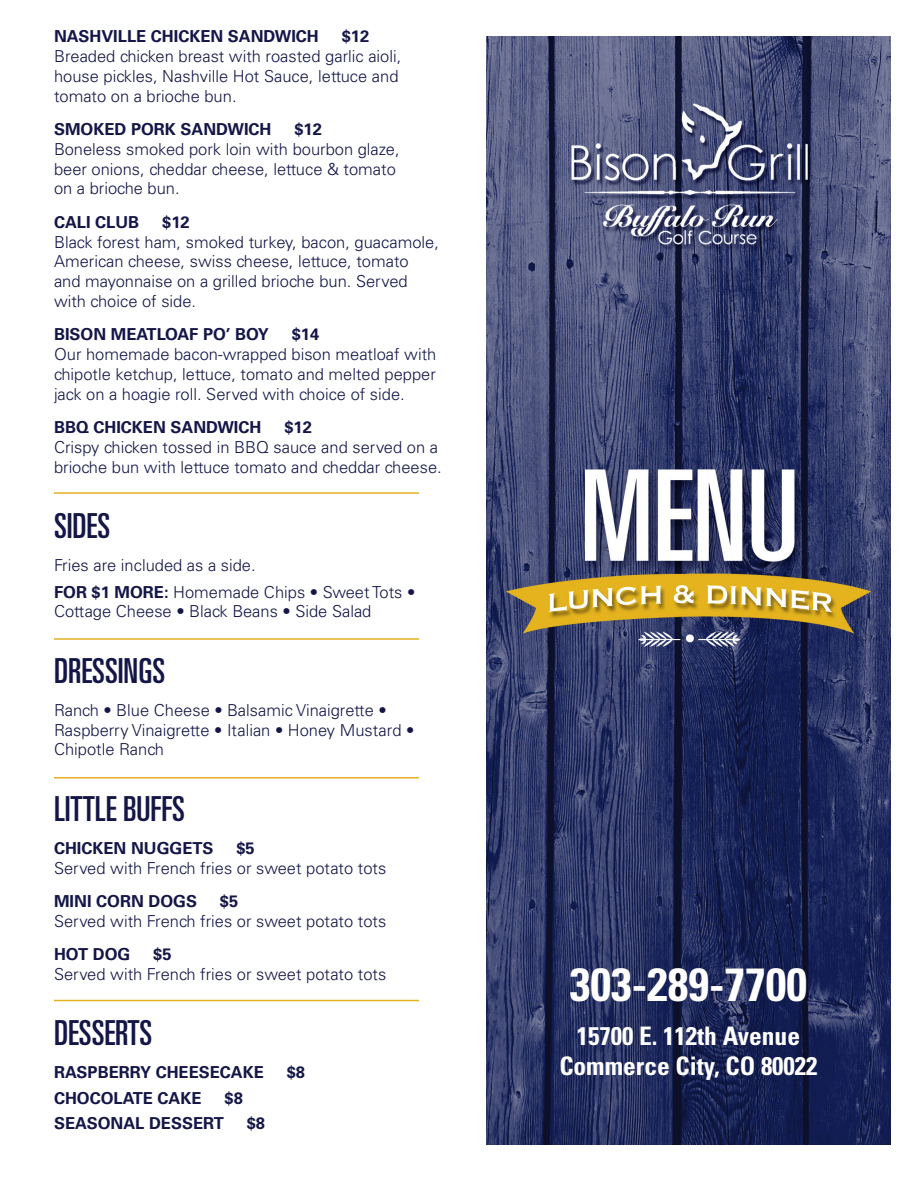
<style>
.page{position:relative;width:918px;height:1188px;background:#fff}
.page>*{position:absolute;margin:0;border:0;box-sizing:border-box;transform-origin:0 0}
.t1{font:700 condensed 46.5px "Univers";color:#fff}
.t2{font:ultra-condensed 34.5px "Univers";color:#141648}
.t3{font:700 condensed 25.5px "Univers";color:#fff}
.t4{font:300 16.5px/19.8px "Univers";color:#141648}
.t5{font:700 16.5px "Univers";color:#141648}
.s1{font-weight:700}
</style>
<div class="page">
<img style="left:486px;top:37px;width:405px;height:1108px">
<hr style="left:54px;top:492px;width:365px;height:2px;background:#e2b223">
<hr style="left:54px;top:638px;width:365px;height:2px;background:#e2b223">
<hr style="left:54px;top:777px;width:365px;height:1px;background:#e2b223">
<hr style="left:54px;top:1000px;width:365px;height:1px;background:#e2b223">
<p class="t5" style="left:54px;top:27px;width:266px">NASHVILLE CHICKEN SANDWICH</p>
<p class="t5" style="left:342px;top:27px;width:29px">$12</p>
<p class="t4" style="left:54px;top:46px;width:349px">Breaded chicken breast with roasted garlic aioli, house pickles, Nashville Hot Sauce, lettuce and</p>
<p class="t4" style="left:54px;top:86px;width:184px">tomato on a brioche bun.</p>
<p class="t5" style="left:54px;top:120px;width:219px">SMOKED PORK SANDWICH</p>
<p class="t5" style="left:294px;top:120px;width:29px">$12</p>
<p class="t4" style="left:54px;top:139px;width:347px">Boneless smoked pork loin with bourbon glaze,</p>
<p class="t4" style="left:54px;top:159px;width:343px">beer onions, cheddar cheese, lettuce &amp; tomato</p>
<p class="t4" style="left:54px;top:179px;width:127px">on a brioche bun.</p>
<p class="t5" style="left:54px;top:212px;width:87px">CALI CLUB</p>
<p class="t5" style="left:162px;top:212px;width:29px">$12</p>
<p class="t4" style="left:54px;top:232px;width:386px">Black forest ham, smoked turkey, bacon, guacamole,<br>American cheese, swiss cheese, lettuce, tomato</p>
<p class="t4" style="left:54px;top:271px;width:355px">and mayonnaise on a grilled brioche bun. Served</p>
<p class="t4" style="left:54px;top:291px;width:144px">with choice of side.</p>
<p class="t5" style="left:54px;top:325px;width:216px">BISON MEATLOAF PO’ BOY</p>
<p class="t5" style="left:292px;top:325px;width:29px">$14</p>
<p class="t4" style="left:54px;top:344px;width:384px;text-align:justify">Our homemade bacon-wrapped bison meatloaf with chipotle ketchup, lettuce, tomato and melted pepper jack on a hoagie roll. Served with choice of side.</p>
<p class="t5" style="left:54px;top:417px;width:209px">BBQ CHICKEN SANDWICH</p>
<p class="t5" style="left:284px;top:417px;width:29px">$12</p>
<p class="t4" style="left:54px;top:437px;width:389px">Crispy chicken tossed in BBQ sauce and served on a brioche bun with lettuce tomato and cheddar cheese.</p>
<p class="t2" style="left:54px;top:506px;width:58px">SIDES</p>
<p class="t4" style="left:54px;top:555px;width:203px">Fries are included as a side.</p>
<p class="t4" style="left:54px;top:582px;width:363px"><span class="s1">FOR $1 MORE:</span> Homemade Chips • Sweet Tots •</p>
<p class="t4" style="left:54px;top:602px;width:319px">Cottage Cheese • Black Beans • Side Salad</p>
<p class="t2" style="left:54px;top:651px;width:113px">DRESSINGS</p>
<p class="t4" style="left:54px;top:700px;width:334px">Ranch • Blue Cheese • Balsamic Vinaigrette •</p>
<p class="t4" style="left:54px;top:720px;width:362px">Raspberry Vinaigrette • Italian • Honey Mustard •<br>Chipotle Ranch</p>
<p class="t2" style="left:54px;top:789px;width:133px">LITTLE BUFFS</p>
<p class="t5" style="left:54px;top:838px;width:161px">CHICKEN NUGGETS</p>
<p class="t5" style="left:236px;top:838px;width:20px">$5</p>
<p class="t4" style="left:54px;top:858px;width:334px">Served with French fries or sweet potato tots</p>
<p class="t5" style="left:54px;top:892px;width:145px">MINI CORN DOGS</p>
<p class="t5" style="left:220px;top:892px;width:20px">$5</p>
<p class="t4" style="left:54px;top:911px;width:334px">Served with French fries or sweet potato tots</p>
<p class="t5" style="left:54px;top:945px;width:78px">HOT DOG</p>
<p class="t5" style="left:153px;top:945px;width:20px">$5</p>
<p class="t4" style="left:54px;top:964px;width:334px">Served with French fries or sweet potato tots</p>
<p class="t2" style="left:54px;top:1013px;width:100px">DESSERTS</p>
<p class="t5" style="left:54px;top:1063px;width:211px">RASPBERRY CHEESECAKE</p>
<p class="t5" style="left:287px;top:1063px;width:20px">$8</p>
<p class="t5" style="left:54px;top:1088px;width:149px">CHOCOLATE CAKE</p>
<p class="t5" style="left:225px;top:1088px;width:20px">$8</p>
<p class="t5" style="left:54px;top:1113px;width:171px">SEASONAL DESSERT</p>
<p class="t5" style="left:247px;top:1113px;width:20px">$8</p>
<p class="t1" style="left:570px;top:956px;width:239px">303-289-7700</p>
<p class="t3" style="left:577px;top:1020px;width:225px">15700 E. 112th Avenue</p>
<p class="t3" style="left:559px;top:1051px;width:260px">Commerce City, CO 80022</p>
</div>
